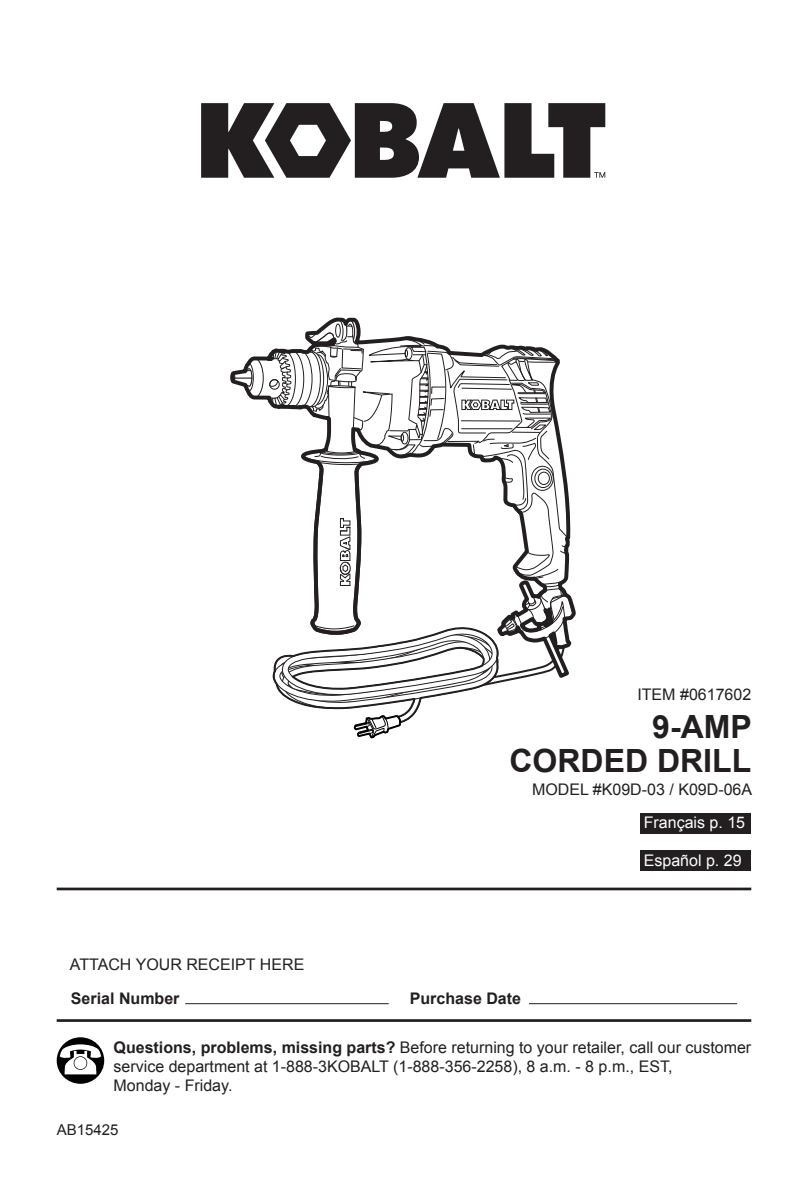
<style>
.page{position:relative;width:808px;height:1191px;background:#fff}
.page>*{position:absolute;margin:0;border:0;box-sizing:border-box;transform-origin:0 0}
.t1{font:700 32px/33.8px "Arial";color:#231f20;text-align:right}
.t2{font:16px/19.2px "Arial";color:#231f20}
.t3{font:700 16px "Arial";color:#231f20}
.t4{font:16px "Arial";color:#fff}
.t5{font:15px "Arial";color:#231f20}
.s1{font-weight:700}
</style>
<div class="page">
<hr style="left:185px;top:1003px;width:204px;height:1px;background:#231f20">
<hr style="left:529px;top:1003px;width:208px;height:1px;background:#231f20">
<div style="left:57px;top:1037px;width:47px;height:46px;background:#000;border-radius:50%"></div>
<svg style="left:60px;top:1044px;width:41px;height:30px"></svg>
<svg style="left:74px;top:1056px;width:13px;height:13px"></svg>
<div style="left:74px;top:1057px;width:13px;height:12px;background:#fff;border-radius:50%"></div>
<hr style="left:57px;top:1019px;width:694px;height:3px;background:#231f20">
<hr style="left:57px;top:887px;width:694px;height:3px;background:#231f20">
<svg style="left:231px;top:318px;width:343px;height:420px"></svg>
<div style="left:641px;top:850px;width:110px;height:20px;background:#231f20"></div>
<div style="left:641px;top:813px;width:110px;height:20px;background:#231f20"></div>
<svg style="left:201px;top:103px;width:404px;height:75px"></svg>
<p class="t2" style="left:637px;top:685px;width:115px">ITEM #0617602</p>
<h1 class="t1" style="left:509px;top:711px;width:244px">9-AMP<br>CORDED DRILL</h1>
<p class="t2" style="left:532px;top:780px;width:221px">MODEL #K09D-03 / K09D-06A</p>
<p class="t4" style="left:644px;top:812px;width:103px">Français p. 15</p>
<p class="t2" style="left:70px;top:955px;width:236px">ATTACH YOUR RECEIPT HERE</p>
<p class="t3" style="left:71px;top:987px;width:110px">Serial Number</p>
<p class="t3" style="left:410px;top:987px;width:113px">Purchase Date</p>
<p class="t4" style="left:644px;top:849px;width:99px">Español p. 29</p>
<p class="t2" style="left:114px;top:1037px;width:639px"><span class="s1">Questions, problems, missing parts?</span> Before returning to your retailer, call our customer service department at 1-888-3KOBALT (1-888-356-2258), 8 a.m. - 8 p.m., EST,<br>Monday - Friday.</p>
<p class="t5" style="left:57px;top:1119px;width:63px">AB15425</p>
</div>
